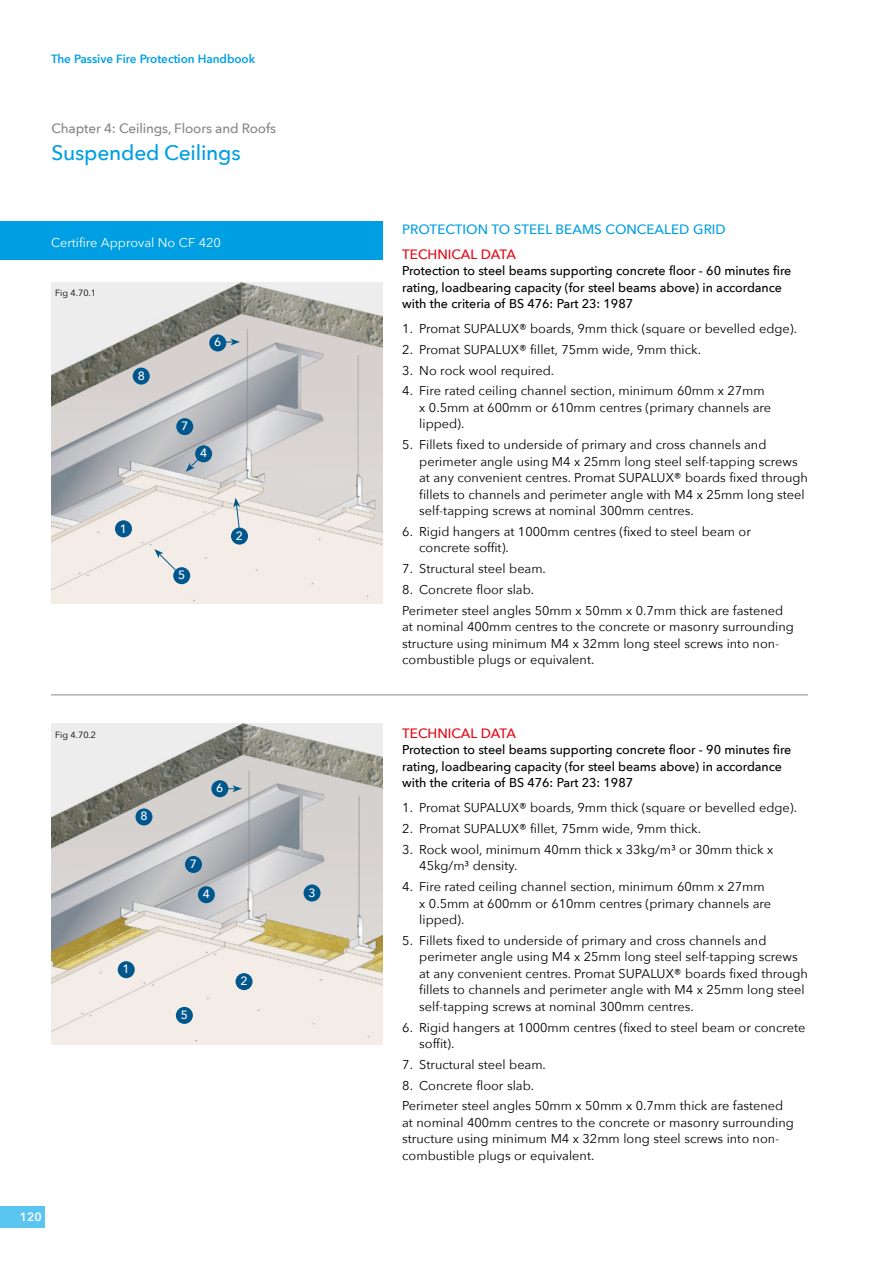
<style>
.page{position:relative;width:893px;height:1263px;background:#fff}
.page>*{position:absolute;margin:0;border:0;box-sizing:border-box;transform-origin:0 0}
.t1{font:500 21px "Avenir Next";letter-spacing:-.01em;color:#009fe3}
.t2{font:500 13.5px "Avenir Next";color:#009fe3}
.t3{font:500 13.5px "Avenir Next";letter-spacing:-.01em;color:#878787}
.t4{font:500 13.5px "Avenir Next";color:#e30613}
.t5{font:12.75px/16.5px "Avenir Next";color:#000}
.t6{font:500 12.75px/16.5px "Avenir Next";letter-spacing:-.005em;color:#000}
.t7{font:12.75px "Avenir Next";color:#fff}
.t8{font:600 12px "Avenir Next";letter-spacing:-.005em;color:#009fe3}
.t9{font:500 12px "Avenir Next";color:#fff}
.t10{font:600 12px "Avenir Next";color:#fff}
.t11{font:9px "Avenir Next";color:#000}
</style>
<div class="page">
<div style="left:0;top:221px;width:382px;height:38px;background:#009fe3"></div>
<img style="left:51px;top:283px;width:331px;height:321px">
<div style="left:133px;top:368px;width:17px;height:17px;background:#00578d;border-radius:50%"></div>
<div style="left:209px;top:334px;width:17px;height:17px;background:#00578d;border-radius:50%"></div>
<div style="left:115px;top:520px;width:17px;height:17px;background:#00578d;border-radius:50%"></div>
<div style="left:176px;top:418px;width:17px;height:17px;background:#00578d;border-radius:50%"></div>
<div style="left:173px;top:567px;width:17px;height:17px;background:#00578d;border-radius:50%"></div>
<svg style="left:154px;top:549px;width:23px;height:23px"></svg>
<svg style="left:233px;top:498px;width:7px;height:32px"></svg>
<div style="left:231px;top:528px;width:17px;height:17px;background:#00578d;border-radius:50%"></div>
<svg style="left:226px;top:339px;width:14px;height:6px"></svg>
<div style="left:195px;top:445px;width:17px;height:17px;background:#00578d;border-radius:50%"></div>
<svg style="left:186px;top:458px;width:14px;height:14px"></svg>
<img style="left:51px;top:724px;width:331px;height:321px">
<div style="left:135px;top:808px;width:17px;height:17px;background:#00578d;border-radius:50%"></div>
<div style="left:118px;top:961px;width:17px;height:17px;background:#00578d;border-radius:50%"></div>
<div style="left:185px;top:856px;width:17px;height:17px;background:#00578d;border-radius:50%"></div>
<div style="left:236px;top:973px;width:17px;height:17px;background:#00578d;border-radius:50%"></div>
<div style="left:198px;top:886px;width:17px;height:17px;background:#00578d;border-radius:50%"></div>
<div style="left:304px;top:884px;width:17px;height:17px;background:#00578d;border-radius:50%"></div>
<div style="left:176px;top:1007px;width:17px;height:17px;background:#00578d;border-radius:50%"></div>
<div style="left:211px;top:780px;width:17px;height:17px;background:#00578d;border-radius:50%"></div>
<hr style="left:51px;top:694px;width:757px;height:1px;background:#878787">
<svg style="left:228px;top:785px;width:14px;height:7px"></svg>
<div style="left:0;top:1206px;width:45px;height:21px;background:#5bc5f2"></div>
<p class="t8" style="left:51px;top:49px;width:206px">The Passive Fire Protection Handbook</p>
<p class="t3" style="left:51px;top:117px;width:226px">Chapter 4: Ceilings, Floors and Roofs</p>
<h1 class="t1" style="left:51px;top:135px;width:191px">Suspended Ceilings</h1>
<p class="t7" style="left:51px;top:231px;width:171px">Certifire Approval No CF 420</p>
<p class="t11" style="left:55px;top:285px;width:42px">Fig 4.70.1</p>
<p class="t9" style="left:138px;top:365px;width:9px">8</p>
<p class="t9" style="left:120px;top:518px;width:9px">1</p>
<p class="t9" style="left:214px;top:332px;width:9px">6</p>
<p class="t9" style="left:181px;top:416px;width:9px">7</p>
<p class="t9" style="left:200px;top:443px;width:9px">4</p>
<p class="t9" style="left:178px;top:565px;width:9px">5</p>
<p class="t9" style="left:236px;top:525px;width:9px">2</p>
<p class="t11" style="left:55px;top:727px;width:42px">Fig 4.70.2</p>
<p class="t9" style="left:140px;top:806px;width:9px">8</p>
<p class="t9" style="left:123px;top:959px;width:9px">1</p>
<p class="t9" style="left:216px;top:778px;width:9px">6</p>
<p class="t9" style="left:190px;top:853px;width:9px">7</p>
<p class="t9" style="left:203px;top:884px;width:9px">4</p>
<p class="t9" style="left:308px;top:882px;width:9px">3</p>
<p class="t9" style="left:181px;top:1004px;width:9px">5</p>
<p class="t9" style="left:240px;top:971px;width:9px">2</p>
<p class="t10" style="left:20px;top:1206px;width:23px">120</p>
<p class="t2" style="left:402px;top:217px;width:325px">PROTECTION TO STEEL BEAMS CONCEALED GRID</p>
<p class="t4" style="left:402px;top:242px;width:115px">TECHNICAL DATA</p>
<p class="t6" style="left:402px;top:262px;width:391px">Protection to steel beams supporting concrete floor - 60 minutes fire rating, loadbearing capacity (for steel beams above) in accordance with the criteria of BS 476: Part 23: 1987</p>
<p class="t5" style="left:402px;top:320px;width:394px">1. Promat SUPALUX® boards, 9mm thick (square or bevelled edge).</p>
<p class="t5" style="left:402px;top:341px;width:298px">2. Promat SUPALUX® fillet, 75mm wide, 9mm thick.</p>
<p class="t5" style="left:402px;top:361px;width:151px">3. No rock wool required.</p>
<p class="t5" style="left:419px;top:382px;width:353px;text-indent:-17px">4. Fire rated ceiling channel section, minimum 60mm x 27mm x 0.5mm at 600mm or 610mm centres (primary channels are lipped).</p>
<p class="t5" style="left:419px;top:436px;width:390px;text-indent:-17px">5. Fillets fixed to underside of primary and cross channels and perimeter angle using M4 x 25mm long steel self-tapping screws at any convenient centres. Promat SUPALUX® boards fixed through fillets to channels and perimeter angle with M4 x 25mm long steel self-tapping screws at nominal 300mm centres.</p>
<p class="t5" style="left:419px;top:523px;width:333px;text-indent:-17px">6. Rigid hangers at 1000mm centres (fixed to steel beam or concrete soffit).</p>
<p class="t5" style="left:402px;top:560px;width:143px">7. Structural steel beam.</p>
<p class="t5" style="left:402px;top:579px;width:382px;line-height:20.7px">8. Concrete floor slab.<br>Perimeter steel angles 50mm x 50mm x 0.7mm thick are fastened</p>
<p class="t5" style="left:402px;top:618px;width:393px">at nominal 400mm centres to the concrete or masonry surrounding structure using minimum M4 x 32mm long steel screws into non&shy;combustible plugs or equivalent.</p>
<p class="t4" style="left:402px;top:722px;width:115px">TECHNICAL DATA</p>
<p class="t6" style="left:402px;top:741px;width:391px">Protection to steel beams supporting concrete floor - 90 minutes fire rating, loadbearing capacity (for steel beams above) in accordance with the criteria of BS 476: Part 23: 1987</p>
<p class="t5" style="left:402px;top:799px;width:394px">1. Promat SUPALUX® boards, 9mm thick (square or bevelled edge).</p>
<p class="t5" style="left:402px;top:820px;width:298px">2. Promat SUPALUX® fillet, 75mm wide, 9mm thick.</p>
<p class="t5" style="left:419px;top:841px;width:355px;text-indent:-17px">3. Rock wool, minimum 40mm thick x 33kg/m3 or 30mm thick x<br>45kg/m3 density.</p>
<p class="t5" style="left:419px;top:878px;width:353px;text-indent:-17px">4. Fire rated ceiling channel section, minimum 60mm x 27mm x 0.5mm at 600mm or 610mm centres (primary channels are lipped).</p>
<p class="t5" style="left:419px;top:932px;width:390px;text-indent:-17px">5. Fillets fixed to underside of primary and cross channels and perimeter angle using M4 x 25mm long steel self-tapping screws at any convenient centres. Promat SUPALUX® boards fixed through fillets to channels and perimeter angle with M4 x 25mm long steel self-tapping screws at nominal 300mm centres.</p>
<p class="t5" style="left:419px;top:1018px;width:388px;text-indent:-17px">6. Rigid hangers at 1000mm centres (fixed to steel beam or concrete soffit).</p>
<p class="t5" style="left:402px;top:1056px;width:143px">7. Structural steel beam.</p>
<p class="t5" style="left:402px;top:1074px;width:382px;line-height:20.7px">8. Concrete floor slab.<br>Perimeter steel angles 50mm x 50mm x 0.7mm thick are fastened</p>
<p class="t5" style="left:402px;top:1114px;width:393px">at nominal 400mm centres to the concrete or masonry surrounding structure using minimum M4 x 32mm long steel screws into non&shy;combustible plugs or equivalent.</p>
</div>
